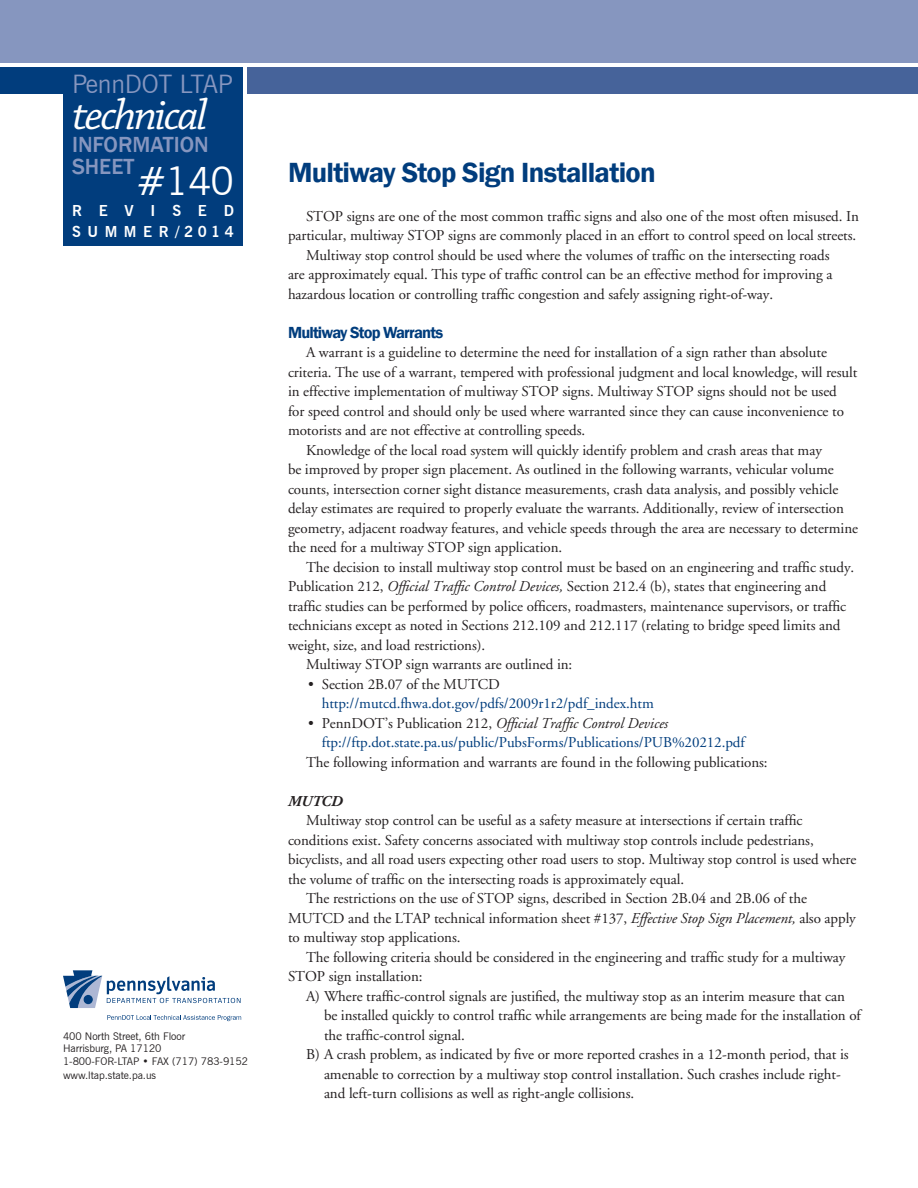
<style>
.page{position:relative;width:918px;height:1188px;background:#fff}
.page>*{position:absolute;margin:0;border:0;box-sizing:border-box;transform-origin:0 0}
.t1{font:italic 45px "Chaparral Pro";letter-spacing:-.05em;color:#fff}
.t2{font:39px "News Gothic BT";color:#fff}
.MAIN_HEAD-LTAP{font:600 28.5px "Franklin Gothic";letter-spacing:-.025em;color:#013d7d}
.t3{font:25.5px "News Gothic BT";letter-spacing:-.01em;color:#8696bf}
.t4{font:500 22.5px "Franklin Gothic";color:#8696bf}
.SUBHEAD{font:600 16.5px "Franklin Gothic";letter-spacing:-.05em;color:#013d7d}
._2ND_PARA{font:15px/19.5px "Adobe Garamond";letter-spacing:-.005em;color:#231f20}
.NUMBERED{font:15px/19.5px "Adobe Garamond";letter-spacing:-.005em;color:#231f20}
.bold_bullet{font:15px "Adobe Garamond";letter-spacing:-.005em;color:#013d7d}
.bold_bullet-2{font:italic 15px "Adobe Garamond";letter-spacing:-.005em;color:#231f20}
.bold_bullet-3{font:15px "Adobe Garamond";letter-spacing:-.005em;color:#231f20}
.t5{font:700 15px "News Gothic BT";letter-spacing:.44em;color:#fff}
.t6{font:700 15px "News Gothic BT";letter-spacing:1.12em;color:#fff}
.source{font:italic 700 15px "Adobe Garamond Pro";letter-spacing:-.005em;color:#231f20}
.t7{font:10.5px/12px "News Gothic BT";letter-spacing:-.005em;color:#231f20}
.s1{font-style:italic}
.s2{font-style:normal}
</style>
<div class="page">
<div style="left:0;top:0;width:918px;height:63px;background:#8696bf"></div>
<div style="left:0;top:68px;width:243px;height:26px;background:#013d7d"></div>
<div style="left:248px;top:68px;width:670px;height:26px;background:#46639a"></div>
<div style="left:63px;top:68px;width:180px;height:178px;background:#013d7d"></div>
<svg style="left:63px;top:970px;width:178px;height:38px"></svg>
<svg style="left:107px;top:1015px;width:134px;height:6px"></svg>
<p class="t3" style="left:72px;top:69px;width:163px">PennDOT LTAP</p>
<p class="t1" style="left:72px;top:90px;width:137px">technical</p>
<p class="t4" style="left:72px;top:130px;width:138px">INFORMATION</p>
<p class="t4" style="left:72px;top:153px;width:64px">SHEET</p>
<p class="t2" style="left:136px;top:158px;width:99px">#140</p>
<p class="t6" style="left:72px;top:202px;width:164px">REVISED</p>
<p class="t5" style="left:72px;top:223px;width:163px">SUMMER/2014</p>
<p class="t7" style="left:63px;top:1030px;width:124px">400 North Street, 6th Floor<br>Harrisburg, PA 17120</p>
<p class="t7" style="left:63px;top:1055px;width:187px">1-800-FOR-LTAP • FAX (717) 783-9152</p>
<p class="t7" style="left:63px;top:1069px;width:95px">www.ltap.state.pa.us</p>
<p class="MAIN_HEAD-LTAP" style="left:288px;top:155px;width:369px">Multiway Stop Sign Installation</p>
<p class="_2ND_PARA" style="left:288px;top:206px;width:573px;text-align:right">STOP signs are one of the most common traffic signs and also one of the most often misused. In particular, multiway STOP signs are commonly placed in an effort to control speed on local streets.</p>
<p class="_2ND_PARA" style="left:288px;top:245px;width:546px;text-indent:18px">Multiway stop control should be used where the volumes of traffic on the intersecting roads are approximately equal. This type of traffic control can be an effective method for improving a hazardous location or controlling traffic congestion and safely assigning right-of-way.</p>
<p class="SUBHEAD" style="left:288px;top:322px;width:157px">Multiway Stop Warrants</p>
<p class="_2ND_PARA" style="left:288px;top:343px;width:571px;text-indent:18px">A warrant is a guideline to determine the need for installation of a sign rather than absolute criteria. The use of a warrant, tempered with professional judgment and local knowledge, will result in effective implementation of multiway STOP signs. Multiway STOP signs should not be used<br>for speed control and should only be used where warranted since they can cause inconvenience to motorists and are not effective at controlling speeds.</p>
<p class="_2ND_PARA" style="left:288px;top:440px;width:572px;text-indent:18px">Knowledge of the local road system will quickly identify problem and crash areas that may<br>be improved by proper sign placement. As outlined in the following warrants, vehicular volume counts, intersection corner sight distance measurements, crash data analysis, and possibly vehicle delay estimates are required to properly evaluate the warrants. Additionally, review of intersection geometry, adjacent roadway features, and vehicle speeds through the area are necessary to determine the need for a multiway STOP sign application.</p>
<p class="_2ND_PARA" style="left:288px;top:557px;width:568px;text-indent:18px">The decision to install multiway stop control must be based on an engineering and traffic study.<br>Publication 212, <span class="s1">Official Traffic Control Devices,</span> Section 212.4 (b), states that engineering and traffic studies can be performed by police officers, roadmasters, maintenance supervisors, or traffic technicians except as noted in Sections 212.109 and 212.117 (relating to bridge speed limits and weight, size, and load restrictions).</p>
<p class="_2ND_PARA" style="left:306px;top:655px;width:268px">Multiway STOP sign warrants are outlined in:</p>
<p class="bold_bullet-3" style="left:308px;top:676px;width:193px">• Section 2B.07 of the MUTCD</p>
<p class="bold_bullet" style="left:322px;top:695px;width:334px">http://mutcd.fhwa.dot.gov/pdfs/2009r1r2/pdf_index.htm</p>
<p class="bold_bullet-2" style="left:308px;top:715px;width:361px"><span class="s2">• PennDOT’s Publication 212,</span> Official Traffic Control Devices</p>
<p class="bold_bullet" style="left:322px;top:734px;width:425px">ftp://ftp.dot.state.pa.us/public/PubsForms/Publications/PUB%20212.pdf</p>
<p class="_2ND_PARA" style="left:306px;top:752px;width:463px">The following information and warrants are found in the following publications:</p>
<p class="source" style="left:288px;top:792px;width:56px">MUTCD</p>
<p class="_2ND_PARA" style="left:288px;top:811px;width:570px;text-indent:18px">Multiway stop control can be useful as a safety measure at intersections if certain traffic conditions exist. Safety concerns associated with multiway stop controls include pedestrians, bicyclists, and all road users expecting other road users to stop. Multiway stop control is used where the volume of traffic on the intersecting roads is approximately equal.</p>
<p class="_2ND_PARA" style="left:288px;top:889px;width:569px;text-indent:18px">The restrictions on the use of STOP signs, described in Section 2B.04 and 2B.06 of the<br>MUTCD and the LTAP technical information sheet #137, <span class="s1">Effective Stop Sign Placement,</span> also apply to multiway stop applications.</p>
<p class="_2ND_PARA" style="left:288px;top:947px;width:559px;text-indent:18px">The following criteria should be considered in the engineering and traffic study for a multiway<br>STOP sign installation:</p>
<p class="NUMBERED" style="left:324px;top:986px;width:538px;text-indent:-18px">A) Where traffic-control signals are justified, the multiway stop as an interim measure that can be installed quickly to control traffic while arrangements are being made for the installation of the traffic-control signal.</p>
<p class="NUMBERED" style="left:324px;top:1045px;width:526px;text-indent:-18px">B) A crash problem, as indicated by five or more reported crashes in a 12-month period, that is amenable to correction by a multiway stop control installation. Such crashes include right&shy;and left-turn collisions as well as right-angle collisions.</p>
</div>
